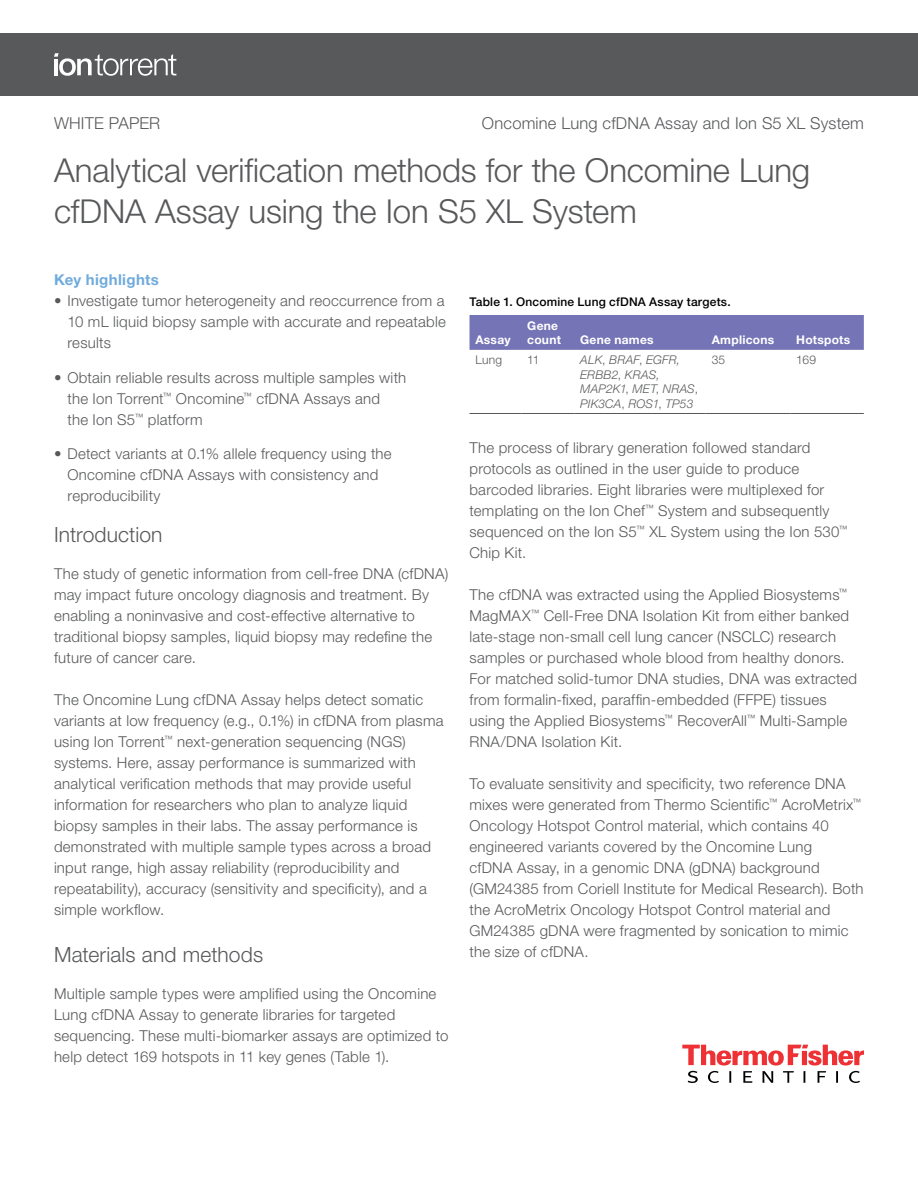
<style>
.page{position:relative;width:918px;height:1188px;background:#fff}
.page>*{position:absolute;margin:0;border:0;box-sizing:border-box;transform-origin:0 0}
.t1{font:300 33px/40.5px "Helvetica Neue LT Std";letter-spacing:-.005em;color:#58595b}
.t2{font:300 21px "Helvetica Neue LT Std";letter-spacing:.005em;color:#58595b}
.t3{font:300 16.5px "Helvetica Neue LT Std";letter-spacing:.01em;color:#58595b}
.t4{font:300 15px/21px "Helvetica Neue LT Std";letter-spacing:.015em;color:#58595b}
.t5{font:700 15px "Helvetica Neue LT Std";letter-spacing:.025em;color:#70abdd}
.t6{font:italic 300 12px/14.4px "Helvetica Neue LT Std";letter-spacing:.02em;color:#58595b}
.t7{font:700 12px/14.4px "Helvetica Neue LT Std";letter-spacing:.025em;color:#fff}
.t8{font:500 12px "Helvetica Neue LT Std";letter-spacing:.015em;color:#000}
.t9{font:300 12px "Helvetica Neue LT Std";letter-spacing:.02em;color:#58595b}
.s1{font-style:normal}
</style>
<div class="page">
<svg style="left:682px;top:1045px;width:182px;height:38px"></svg>
<div style="left:470px;top:315px;width:394px;height:35px;background:#7574b6"></div>
<hr style="left:470px;top:413px;width:51px;height:1px;background:#58595b">
<hr style="left:521px;top:413px;width:53px;height:1px;background:#58595b">
<hr style="left:574px;top:413px;width:132px;height:1px;background:#58595b">
<hr style="left:706px;top:413px;width:84px;height:1px;background:#58595b">
<hr style="left:790px;top:413px;width:74px;height:1px;background:#58595b">
<div style="left:0;top:33px;width:918px;height:63px;background:#58595b"></div>
<svg style="left:54px;top:53px;width:122px;height:23px"></svg>
<p class="t3" style="left:54px;top:113px;width:108px">WHITE PAPER</p>
<p class="t3" style="left:482px;top:113px;width:384px">Oncomine Lung cfDNA Assay and Ion S5 XL System</p>
<h1 class="t1" style="left:54px;top:150px;width:758px">Analytical verification methods for the Oncomine Lung cfDNA Assay using the Ion S5 XL System</h1>
<p class="t5" style="left:54px;top:270px;width:107px">Key highlights</p>
<p class="t4" style="left:68px;top:290px;width:380px;text-align:justify;text-indent:-14px">• Investigate tumor heterogeneity and reoccurrence from a 10 mL liquid biopsy sample with accurate and repeatable results</p>
<p class="t4" style="left:68px;top:366px;width:340px;text-indent:-14px">• Obtain reliable results across multiple samples with the Ion Torrent<sup>™</sup> Oncomine<sup>™</sup> cfDNA Assays and<br>the Ion S5<sup>™</sup> platform</p>
<p class="t4" style="left:68px;top:443px;width:326px;text-indent:-14px">• Detect variants at 0.1% allele frequency using the<br>Oncomine cfDNA Assays with consistency and reproducibility</p>
<h2 class="t2" style="left:54px;top:521px;width:110px">Introduction</h2>
<p class="t4" style="left:54px;top:563px;width:396px">The study of genetic information from cell-free DNA (cfDNA) may impact future oncology diagnosis and treatment. By enabling a noninvasive and cost-effective alternative to traditional biopsy samples, liquid biopsy may redefine the future of cancer care.</p>
<p class="t4" style="left:54px;top:689px;width:391px">The Oncomine Lung cfDNA Assay helps detect somatic variants at low frequency (e.g., 0.1%) in cfDNA from plasma using Ion Torrent<sup>™</sup> next-generation sequencing (NGS) systems. Here, assay performance is summarized with analytical verification methods that may provide useful information for researchers who plan to analyze liquid biopsy samples in their labs. The assay performance is demonstrated with multiple sample types across a broad input range, high assay reliability (reproducibility and repeatability), accuracy (sensitivity and specificity), and a simple workflow.</p>
<h2 class="t2" style="left:54px;top:942px;width:211px">Materials and methods</h2>
<p class="t4" style="left:54px;top:983px;width:396px">Multiple sample types were amplified using the Oncomine Lung cfDNA Assay to generate libraries for targeted sequencing. These multi-biomarker assays are optimized to help detect 169 hotspots in 11 key genes (Table 1).</p>
<p class="t8" style="left:470px;top:294px;width:263px">Table 1. Oncomine Lung cfDNA Assay targets.</p>
<p class="t7" style="left:475px;top:332px;width:37px">Assay</p>
<p class="t7" style="left:527px;top:318px;width:35px">Gene count</p>
<p class="t7" style="left:580px;top:332px;width:75px">Gene names</p>
<p class="t7" style="left:712px;top:332px;width:64px">Amplicons</p>
<p class="t7" style="left:796px;top:332px;width:56px">Hotspots</p>
<p class="t9" style="left:475px;top:353px;width:28px">Lung</p>
<p class="t9" style="left:527px;top:353px;width:14px">11</p>
<p class="t6" style="left:580px;top:353px;width:119px">ALK<span class="s1">,</span> BRAF<span class="s1">,</span> EGFR,<br>ERBB2<span class="s1">,</span> KRAS,<br>MAP2K1<span class="s1">,</span> MET<span class="s1">,</span> NRAS<span class="s1">,<br></span>PIK3CA<span class="s1">,</span> ROS1<span class="s1">,</span> TP53</p>
<p class="t9" style="left:712px;top:353px;width:15px">35</p>
<p class="t9" style="left:796px;top:353px;width:21px">169</p>
<p class="t4" style="left:469px;top:437px;width:380px">The process of library generation followed standard protocols as outlined in the user guide to produce barcoded libraries. Eight libraries were multiplexed for templating on the Ion Chef<sup>™</sup> System and subsequently sequenced on the Ion S5<sup>™</sup> XL System using the Ion 530<sup>™ </sup>Chip Kit.</p>
<p class="t4" style="left:469px;top:584px;width:389px">The cfDNA was extracted using the Applied Biosystems<sup>™ </sup>MagMAX<sup>™</sup> Cell-Free DNA Isolation Kit from either banked late-stage non-small cell lung cancer (NSCLC) research samples or purchased whole blood from healthy donors.<br>For matched solid-tumor DNA studies, DNA was extracted from formalin-fixed, paraffin-embedded (FFPE) tissues using the Applied Biosystems<sup>™</sup> RecoverAll<sup>™</sup> Multi-Sample RNA/DNA Isolation Kit.</p>
<p class="t4" style="left:469px;top:773px;width:396px">To evaluate sensitivity and specificity, two reference DNA mixes were generated from Thermo Scientific<sup>™</sup> AcroMetrix<sup>™ </sup>Oncology Hotspot Control material, which contains 40 engineered variants covered by the Oncomine Lung<br>cfDNA Assay, in a genomic DNA (gDNA) background (GM24385 from Coriell Institute for Medical Research). Both the AcroMetrix Oncology Hotspot Control material and GM24385 gDNA were fragmented by sonication to mimic the size of cfDNA.</p>
</div>
